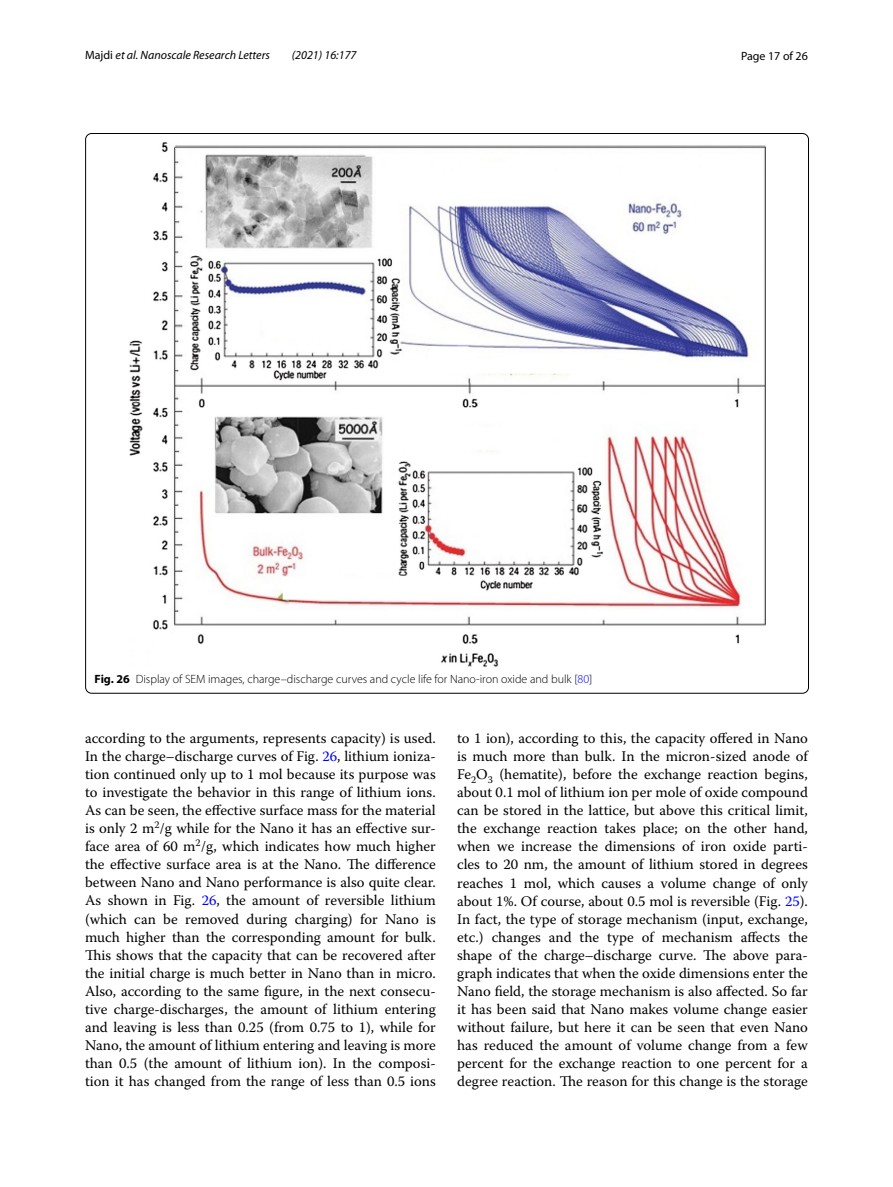
<style>
.page{position:relative;width:893px;height:1187px;background:#fff}
.page>*{position:absolute;margin:0;border:0;box-sizing:border-box;transform-origin:0 0}
.t1{font:14.7px/18px "Warnock Pro";color:#000;text-align:justify}
.t2{font:300 12px "Myriad Pro";color:#000}
.t3{font:italic 12px "Myriad Pro";color:#000}
.t4{font:12px "Myriad Pro";color:#000}
.s1{font-style:normal}
.s2{font-weight:700}
.s3{color:#00f}
</style>
<div class="page">
<img style="left:129px;top:142px;width:637px;height:525px">
<p class="t3" style="left:85px;top:48px;width:186px"><span class="s1">Majdi</span> et al. Nanoscale Research Letters</p>
<p class="t3" style="left:292px;top:48px;width:66px">(2021) 16:177</p>
<p class="t4" style="left:741px;top:48px;width:68px">Page 17 of 26</p>
<p class="t2" style="left:95px;top:672px;width:499px"><span class="s2">Fig. 26</span> Display of SEM images, charge–discharge curves and cycle life for Nano-iron oxide and bulk [<span class="s3">80</span>]</p>
<p class="t1" style="left:85px;top:729px;width:352px">according to the arguments, represents capacity) is used.<br>In the charge–discharge curves of Fig. <span class="s3">26</span>, lithium ioniza&shy;tion continued only up to 1 mol because its purpose was to investigate the behavior in this range of lithium ions.<br>As can be seen, the effective surface mass for the material is only 2 m<sup>2</sup>/g while for the Nano it has an effective sur&shy;face area of 60 m<sup>2</sup>/g, which indicates how much higher the effective surface area is at the Nano. The difference between Nano and Nano performance is also quite clear.<br>As shown in Fig. <span class="s3">26</span>, the amount of reversible lithium (which can be removed during charging) for Nano is much higher than the corresponding amount for bulk.<br>This shows that the capacity that can be recovered after the initial charge is much better in Nano than in micro.<br>Also, according to the same figure, in the next consecu&shy;tive charge-discharges, the amount of lithium entering and leaving is less than 0.25 (from 0.75 to 1), while for Nano, the amount of lithium entering and leaving is more than 0.5 (the amount of lithium ion). In the composi&shy;tion it has changed from the range of less than 0.5 ions</p>
<p class="t1" style="left:457px;top:729px;width:352px">to 1 ion), according to this, the capacity offered in Nano is much more than bulk. In the micron-sized anode of Fe<sub>2</sub>O<sub>3</sub> (hematite), before the exchange reaction begins, about 0.1 mol of lithium ion per mole of oxide compound can be stored in the lattice, but above this critical limit, the exchange reaction takes place; on the other hand, when we increase the dimensions of iron oxide parti&shy;cles to 20 nm, the amount of lithium stored in degrees reaches 1 mol, which causes a volume change of only about 1%. Of course, about 0.5 mol is reversible (Fig. <span class="s3">25</span>).<br>In fact, the type of storage mechanism (input, exchange, etc.) changes and the type of mechanism affects the shape of the charge–discharge curve. The above para&shy;graph indicates that when the oxide dimensions enter the Nano field, the storage mechanism is also affected. So far it has been said that Nano makes volume change easier without failure, but here it can be seen that even Nano has reduced the amount of volume change from a few percent for the exchange reaction to one percent for a degree reaction. The reason for this change is the storage</p>
</div>
